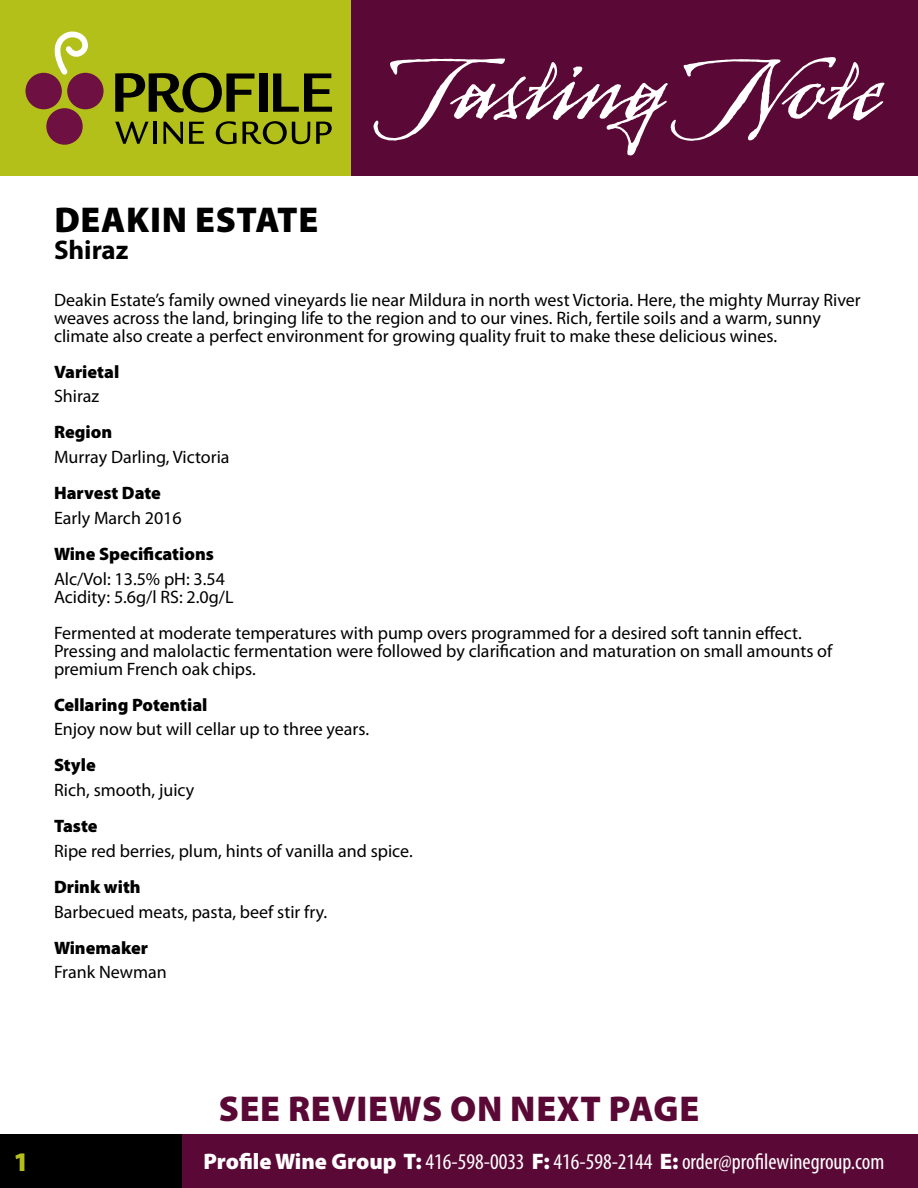
<style>
.page{position:relative;width:918px;height:1188px;background:#fff}
.page>*{position:absolute;margin:0;border:0;box-sizing:border-box;transform-origin:0 0}
.t1{font:127.5px "Arcana GMM Std Manuscript";color:#fff}
.t2{font:900 36px "Myriad Pro";letter-spacing:.02em;color:#5a0835}
.t3{font:900 36px "Myriad Pro";letter-spacing:.02em;color:#000}
.t4{font:700 27px "Myriad Pro";color:#000}
.t5{font:900 27px "Myriad Pro";color:#b4c01a}
.t6{font:condensed 22.5px "Myriad Pro";color:#fff}
.t7{font:18px/18px "Myriad Pro";color:#000}
.t8{font:900 18px "Myriad Pro";color:#000}
.s1{font-weight:900;font-stretch:normal}
</style>
<div class="page">
<div style="left:0;top:0;width:351px;height:176px;background:#b4c01a"></div>
<div style="left:178px;top:1134px;width:740px;height:54px;background:#5a0835"></div>
<div style="left:351px;top:0;width:567px;height:176px;background:#5a0835"></div>
<div style="left:0;top:1134px;width:181px;height:54px;background:#000"></div>
<svg style="left:115px;top:73px;width:140px;height:40px"></svg>
<div style="left:259px;top:73px;width:8px;height:39px;background:#000"></div>
<svg style="left:273px;top:73px;width:59px;height:39px"></svg>
<svg style="left:115px;top:122px;width:34px;height:22px"></svg>
<hr style="left:154px;top:122px;width:3px;height:22px;background:#000">
<svg style="left:163px;top:122px;width:20px;height:22px"></svg>
<svg style="left:189px;top:122px;width:15px;height:22px"></svg>
<svg style="left:216px;top:121px;width:21px;height:23px"></svg>
<svg style="left:243px;top:121px;width:67px;height:23px"></svg>
<svg style="left:316px;top:122px;width:16px;height:22px"></svg>
<div style="left:46px;top:108px;width:37px;height:37px;background:#6e1042;border-radius:50%"></div>
<div style="left:26px;top:73px;width:36px;height:36px;background:#6e1042;border-radius:50%"></div>
<div style="left:67px;top:73px;width:37px;height:36px;background:#6e1042;border-radius:50%"></div>
<svg style="left:54px;top:32px;width:34px;height:43px"></svg>
<h2 class="t3" style="left:54px;top:200px;width:266px">Deakin Estate</h2>
<h3 class="t4" style="left:54px;top:232px;width:76px">Shiraz</h3>
<h1 class="t1" style="left:392px;top:28px;width:491px">Tasting Note</h1>
<p class="t7" style="left:54px;top:290px;width:808px">Deakin Estate’s family owned vineyards lie near Mildura in north west Victoria. Here, the mighty Murray River weaves across the land, bringing life to the region and to our vines. Rich, fertile soils and a warm, sunny climate also create a perfect environment for growing quality fruit to make these delicious wines.</p>
<p class="t8" style="left:54px;top:361px;width:67px">Varietal</p>
<p class="t7" style="left:54px;top:387px;width:47px">Shiraz</p>
<p class="t8" style="left:54px;top:422px;width:60px">Region</p>
<p class="t7" style="left:54px;top:448px;width:177px">Murray Darling, Victoria</p>
<p class="t8" style="left:54px;top:483px;width:108px">Harvest Date</p>
<p class="t7" style="left:54px;top:509px;width:129px">Early March 2016</p>
<p class="t8" style="left:54px;top:544px;width:161px">Wine Specifications</p>
<p class="t7" style="left:54px;top:569px;width:181px">Alc/Vol: 13.5% pH: 3.54<br>Acidity: 5.6g/l RS: 2.0g/L</p>
<p class="t7" style="left:54px;top:623px;width:780px">Fermented at moderate temperatures with pump overs programmed for a desired soft tannin effect.<br>Pressing and malolactic fermentation were followed by clarification and maturation on small amounts of premium French oak chips.</p>
<p class="t8" style="left:54px;top:694px;width:155px">Cellaring Potential</p>
<p class="t7" style="left:54px;top:720px;width:317px">Enjoy now but will cellar up to three years.</p>
<p class="t8" style="left:54px;top:755px;width:43px">Style</p>
<p class="t7" style="left:54px;top:781px;width:142px">Rich, smooth, juicy</p>
<p class="t8" style="left:54px;top:816px;width:45px">Taste</p>
<p class="t7" style="left:54px;top:842px;width:360px">Ripe red berries, plum, hints of vanilla and spice.</p>
<p class="t8" style="left:54px;top:877px;width:88px">Drink with</p>
<p class="t7" style="left:54px;top:902px;width:275px">Barbecued meats, pasta, beef stir fry.</p>
<p class="t8" style="left:54px;top:937px;width:95px">Winemaker</p>
<p class="t7" style="left:54px;top:963px;width:114px">Frank Newman</p>
<h2 class="t2" style="left:219px;top:1088px;width:482px">SEE REVIEWS ON NEXT PAGE</h2>
<h3 class="t5" style="left:14px;top:1147px;width:17px">1</h3>
<p class="t6" style="left:203px;top:1148px;width:682px"><span class="s1">Profile Wine Group T:</span> 416-598-0033 <span class="s1">F:</span> 416-598-2144 <span class="s1">E:</span> order@profilewinegroup.com</p>
</div>
